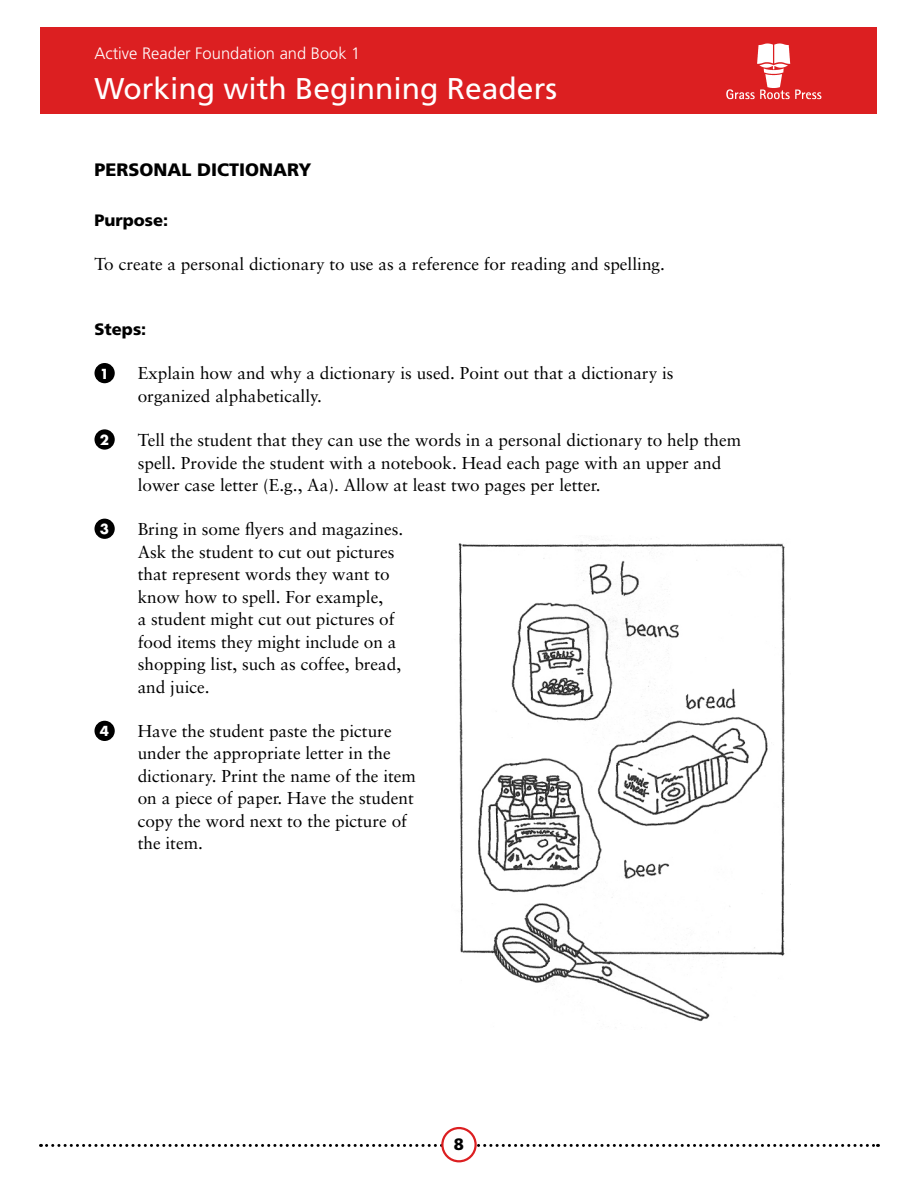
<style>
.page{position:relative;width:918px;height:1188px;background:#fff}
.page>*{position:absolute;margin:0;border:0;box-sizing:border-box;transform-origin:0 0}
.t1{font:30px "Frutiger";color:#fff}
.t2{font:900 18px "Frutiger";color:#000}
.t3{font:17.25px/22.5px "Sabon";color:#000}
.t4{font:300 16.5px "Frutiger";color:#fff}
.t5{font:900 16.5px "Frutiger";color:#000}
.t6{font:700 13.5px "Futura";color:#fff}
</style>
<div class="page">
<svg style="left:47px;top:1144px;width:832px;height:3px"></svg>
<div style="left:442px;top:1128px;width:34px;height:33px;background:#fff;border-radius:50%"></div>
<div style="left:441px;top:1127px;width:36px;height:35px;border:2px solid #dc1f21;border-radius:50%"></div>
<div style="left:40px;top:27px;width:838px;height:86px;background:#dc1f21"></div>
<svg style="left:726px;top:44px;width:95px;height:55px"></svg>
<img style="left:458px;top:538px;width:333px;height:484px">
<div style="left:94px;top:363px;width:21px;height:20px;background:#000;border-radius:50%"></div>
<div style="left:94px;top:429px;width:21px;height:21px;background:#000;border-radius:50%"></div>
<div style="left:94px;top:519px;width:21px;height:20px;background:#000;border-radius:50%"></div>
<div style="left:94px;top:721px;width:21px;height:20px;background:#000;border-radius:50%"></div>
<p class="t4" style="left:94px;top:44px;width:267px">Active Reader Foundation and Book 1</p>
<h1 class="t1" style="left:94px;top:71px;width:464px">Working with Beginning Readers</h1>
<p class="t2" style="left:94px;top:159px;width:218px">PERSONAL DI CTIONARY</p>
<p class="t5" style="left:94px;top:210px;width:75px">PURPOSE:</p>
<p class="t3" style="left:94px;top:252px;width:572px">To create a personal dictionary to use as a reference for reading and spelling.</p>
<p class="t5" style="left:94px;top:320px;width:53px">STEPS:</p>
<p class="t3" style="left:138px;top:362px;width:537px">Explain how and why a dictionary is used. Point out that a dictionary is organized alphabetically.</p>
<p class="t3" style="left:138px;top:429px;width:605px">Tell the student that they can use the words in a personal dictionary to help them spell. Provide the student with a notebook. Head each page with an upper and lower case letter (E.g., Aa). Allow at least two pages per letter.</p>
<p class="t3" style="left:138px;top:518px;width:267px">Bring in some flyers and magazines.<br>Ask the student to cut out pictures that represent words they want to know how to spell. For example,<br>a student might cut out pictures of food items they might include on a shopping list, such as coffee, bread, and juice.</p>
<p class="t3" style="left:138px;top:719px;width:280px">Have the student paste the picture under the appropriate letter in the dictionary. Print the name of the item on a piece of paper. Have the student copy the word next to the picture of the item.</p>
<p class="t6" style="left:100px;top:364px;width:11px">1</p>
<p class="t6" style="left:100px;top:430px;width:11px">2</p>
<p class="t6" style="left:100px;top:519px;width:11px">3</p>
<p class="t6" style="left:100px;top:722px;width:11px">4</p>
<p class="t5" style="left:454px;top:1134px;width:12px">8</p>
</div>
